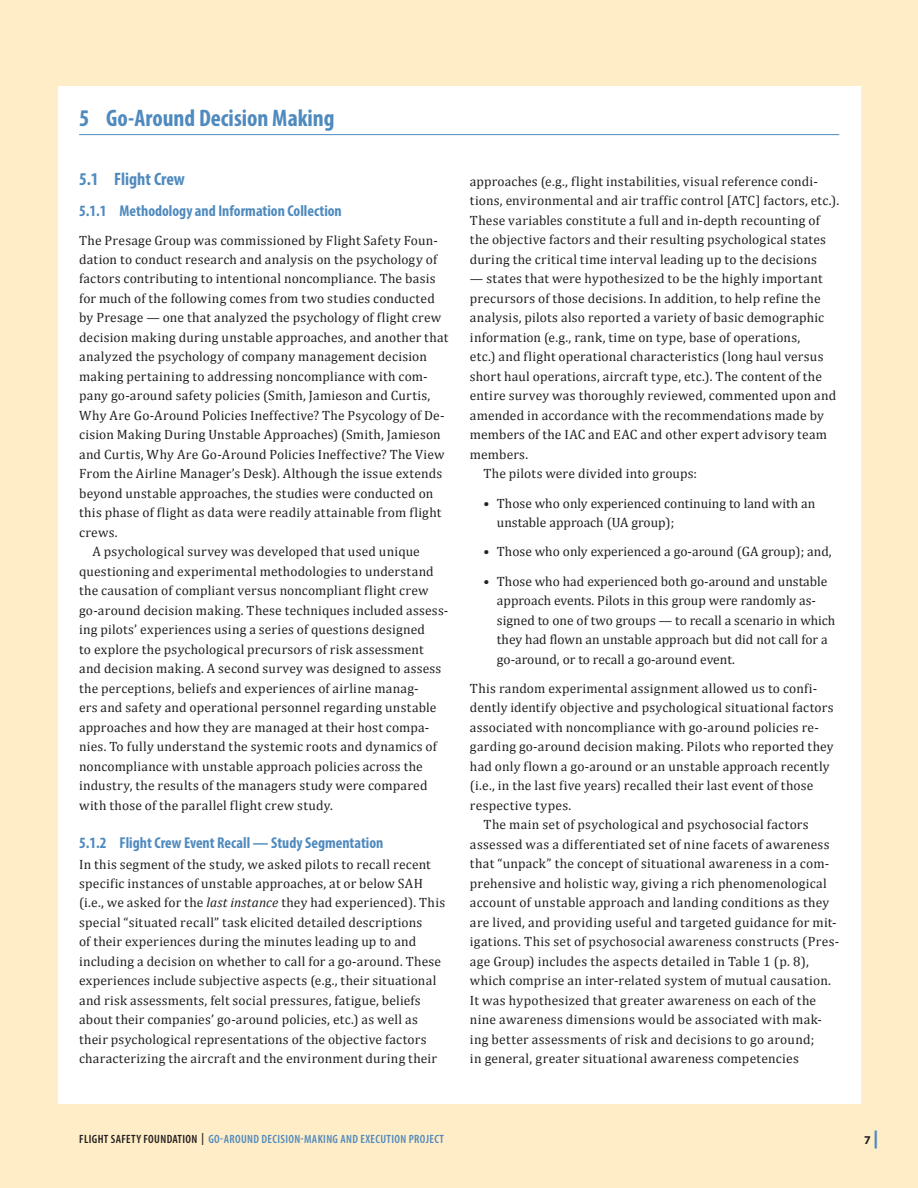
<style>
.page{position:relative;width:918px;height:1188px;background:#ffedc7}
.page>*{position:absolute;margin:0;border:0;box-sizing:border-box;transform-origin:0 0}
.t1{font:700 condensed 24px "Myriad Pro";color:#4f8abe}
.t2{font:700 condensed 18px "Myriad Pro";color:#4f8abe}
.t3{font:700 condensed 15.75px "Myriad Pro";color:#4f8abe}
.t4{font:13.5px/19.5px "Cambria";letter-spacing:.015em;color:#231f20}
.t5{font:600 condensed 12px "Myriad Pro";letter-spacing:.03em;color:#4f8abe}
.t6{font:700 12px "Myriad Pro";color:#231f20}
.s1{font-style:italic}
.s2{color:#231f20}
.s3{font-weight:900;font-size:18px;color:#4f8abe}
</style>
<div class="page">
<div style="left:58px;top:86px;width:802px;height:1018px;background:#fff"></div>
<hr style="left:79px;top:134px;width:760px;height:1px;background:#4f8abe">
<h1 class="t1" style="left:79px;top:103px;width:257px">5 Go-Around Decision Making</h1>
<h2 class="t2" style="left:79px;top:167px;width:107px">5.1 Flight Crew</h2>
<p class="t3" style="left:79px;top:201px;width:264px">5.1.1 Methodology and Information Collection</p>
<p class="t4" style="left:79px;top:230px;width:360px">The Presage Group was commissioned by Flight Safety Foun-</p>
<p class="t4" style="left:79px;top:250px;width:359px">dation to conduct research and analysis on the psychology of</p>
<p class="t4" style="left:79px;top:269px;width:358px">factors contributing to intentional noncompliance. The basis</p>
<p class="t4" style="left:79px;top:289px;width:357px">for much of the following comes from two studies conducted</p>
<p class="t4" style="left:79px;top:308px;width:364px">by Presage — one that analyzed the psychology of flight crew</p>
<p class="t4" style="left:79px;top:328px;width:371px">decision making during unstable approaches, and another that</p>
<p class="t4" style="left:79px;top:347px;width:349px">analyzed the psychology of company management decision</p>
<p class="t4" style="left:79px;top:367px;width:350px">making pertaining to addressing noncompliance with com-</p>
<p class="t4" style="left:79px;top:386px;width:353px">pany go-around safety policies (Smith, Jamieson and Curtis,</p>
<p class="t4" style="left:79px;top:406px;width:367px">Why Are Go-Around Policies Ineffective? The Psycology of De-</p>
<p class="t4" style="left:79px;top:425px;width:363px">cision Making During Unstable Approaches) (Smith, Jamieson</p>
<p class="t4" style="left:79px;top:445px;width:367px">and Curtis, Why Are Go-Around Policies Ineffective? The View</p>
<p class="t4" style="left:79px;top:464px;width:365px">From the Airline Manager’s Desk). Although the issue extends</p>
<p class="t4" style="left:79px;top:484px;width:356px">beyond unstable approaches, the studies were conducted on</p>
<p class="t4" style="left:79px;top:503px;width:364px">this phase of flight as data were readily attainable from flight</p>
<p class="t4" style="left:79px;top:523px;width:40px">crews.</p>
<p class="t4" style="left:93px;top:542px;width:329px">A psychological survey was developed that used unique</p>
<p class="t4" style="left:79px;top:561px;width:356px">questioning and experimental methodologies to understand</p>
<p class="t4" style="left:79px;top:581px;width:351px">the causation of compliant versus noncompliant flight crew</p>
<p class="t4" style="left:79px;top:600px;width:371px">go-around decision making. These techniques included assess-</p>
<p class="t4" style="left:79px;top:620px;width:348px">ing pilots’ experiences using a series of questions designed</p>
<p class="t4" style="left:79px;top:639px;width:346px">to explore the psychological precursors of risk assessment</p>
<p class="t4" style="left:79px;top:659px;width:364px">and decision making. A second survey was designed to assess</p>
<p class="t4" style="left:79px;top:678px;width:341px">the perceptions, beliefs and experiences of airline manag-</p>
<p class="t4" style="left:79px;top:698px;width:359px">ers and safety and operational personnel regarding unstable</p>
<p class="t4" style="left:79px;top:717px;width:352px">approaches and how they are managed at their host compa-</p>
<p class="t4" style="left:79px;top:737px;width:359px">nies. To fully understand the systemic roots and dynamics of</p>
<p class="t4" style="left:79px;top:756px;width:345px">noncompliance with unstable approach policies across the</p>
<p class="t4" style="left:79px;top:776px;width:350px">industry, the results of the managers study were compared</p>
<p class="t4" style="left:79px;top:795px;width:255px">with those of the parallel flight crew study.</p>
<p class="t3" style="left:79px;top:832px;width:306px">5.1.2 Flight Crew Event Recall — Study Segmentation</p>
<p class="t4" style="left:79px;top:854px;width:368px">In this segment of the study, we asked pilots to recall recent specific instances of unstable approaches, at or below SAH (i.e., we asked for the <span class="s1">last instance</span> they had experienced). This special “situated recall” task elicited detailed descriptions<br>of their experiences during the minutes leading up to and including a decision on whether to call for a go-around. These experiences include subjective aspects (e.g., their situational and risk assessments, felt social pressures, fatigue, beliefs about their companies’ go-around policies, etc.) as well as their psychological representations of the objective factors characterizing the aircraft and the environment during their</p>
<p class="t4" style="left:470px;top:172px;width:371px">approaches (e.g., flight instabilities, visual reference condi&shy;tions, environmental and air traffic control [ATC] factors, etc.).<br>These variables constitute a full and in-depth recounting of the objective factors and their resulting psychological states during the critical time interval leading up to the decisions</p>
<p class="t4" style="left:470px;top:269px;width:354px">— states that were hypothesized to be the highly important</p>
<p class="t4" style="left:470px;top:288px;width:352px">precursors of those decisions. In addition, to help refine the</p>
<p class="t4" style="left:470px;top:308px;width:356px">analysis, pilots also reported a variety of basic demographic</p>
<p class="t4" style="left:470px;top:327px;width:332px">information (e.g., rank, time on type, base of operations,</p>
<p class="t4" style="left:470px;top:347px;width:355px">etc.) and flight operational characteristics (long haul versus</p>
<p class="t4" style="left:470px;top:366px;width:354px">short haul operations, aircraft type, etc.). The content of the</p>
<p class="t4" style="left:470px;top:386px;width:368px">entire survey was thoroughly reviewed, commented upon and</p>
<p class="t4" style="left:470px;top:405px;width:355px">amended in accordance with the recommendations made by</p>
<p class="t4" style="left:470px;top:425px;width:359px">members of the IAC and EAC and other expert advisory team</p>
<p class="t4" style="left:470px;top:444px;width:60px">members.</p>
<p class="t4" style="left:483px;top:464px;width:215px">The pilots were divided into groups:</p>
<p class="t4" style="left:497px;top:493px;width:320px;text-indent:-14px">• Those who only experienced continuing to land with an unstable approach (UA group);</p>
<p class="t4" style="left:483px;top:542px;width:350px">• Those who only experienced a go-around (GA group); and,</p>
<p class="t4" style="left:497px;top:571px;width:340px;text-indent:-14px">• Those who had experienced both go-around and unstable approach events. Pilots in this group were randomly as&shy;signed to one of two groups — to recall a scenario in which they had flown an unstable approach but did not call for a go-around, or to recall a go-around event.</p>
<p class="t4" style="left:470px;top:678px;width:349px">This random experimental assignment allowed us to confi-</p>
<p class="t4" style="left:470px;top:698px;width:365px">dently identify objective and psychological situational factors</p>
<p class="t4" style="left:470px;top:717px;width:350px">associated with noncompliance with go-around policies re-</p>
<p class="t4" style="left:470px;top:737px;width:365px">garding go-around decision making. Pilots who reported they</p>
<p class="t4" style="left:470px;top:756px;width:361px">had only flown a go-around or an unstable approach recently</p>
<p class="t4" style="left:470px;top:776px;width:345px">(i.e., in the last five years) recalled their last event of those</p>
<p class="t4" style="left:470px;top:795px;width:103px">respective types.</p>
<p class="t4" style="left:483px;top:815px;width:327px">The main set of psychological and psychosocial factors</p>
<p class="t4" style="left:470px;top:834px;width:361px">assessed was a differentiated set of nine facets of awareness</p>
<p class="t4" style="left:470px;top:854px;width:361px">that “unpack” the concept of situational awareness in a com-</p>
<p class="t4" style="left:470px;top:873px;width:358px">prehensive and holistic way, giving a rich phenomenological</p>
<p class="t4" style="left:470px;top:893px;width:361px">account of unstable approach and landing conditions as they</p>
<p class="t4" style="left:470px;top:912px;width:368px">are lived, and providing useful and targeted guidance for mit-</p>
<p class="t4" style="left:470px;top:932px;width:371px">igations. This set of psychosocial awareness constructs (Pres-</p>
<p class="t4" style="left:470px;top:951px;width:340px">age Group) includes the aspects detailed in Table 1 (p. 8),</p>
<p class="t4" style="left:470px;top:971px;width:363px">which comprise an inter-related system of mutual causation.</p>
<p class="t4" style="left:470px;top:990px;width:348px">It was hypothesized that greater awareness on each of the</p>
<p class="t4" style="left:470px;top:1010px;width:354px">nine awareness dimensions would be associated with mak-</p>
<p class="t4" style="left:470px;top:1029px;width:346px">ing better assessments of risk and decisions to go around;</p>
<p class="t4" style="left:470px;top:1049px;width:330px">in general, greater situational awareness competencies</p>
<p class="t5" style="left:79px;top:1132px;width:366px"><span class="s2">FLIGHT SAFETY FOUNDATION |</span> GO-AROUND DECISION-MAKING AND EXECUTION PROJECT</p>
<p class="t6" style="left:864px;top:1132px;width:16px">7<span class="s3">|</span></p>
</div>
